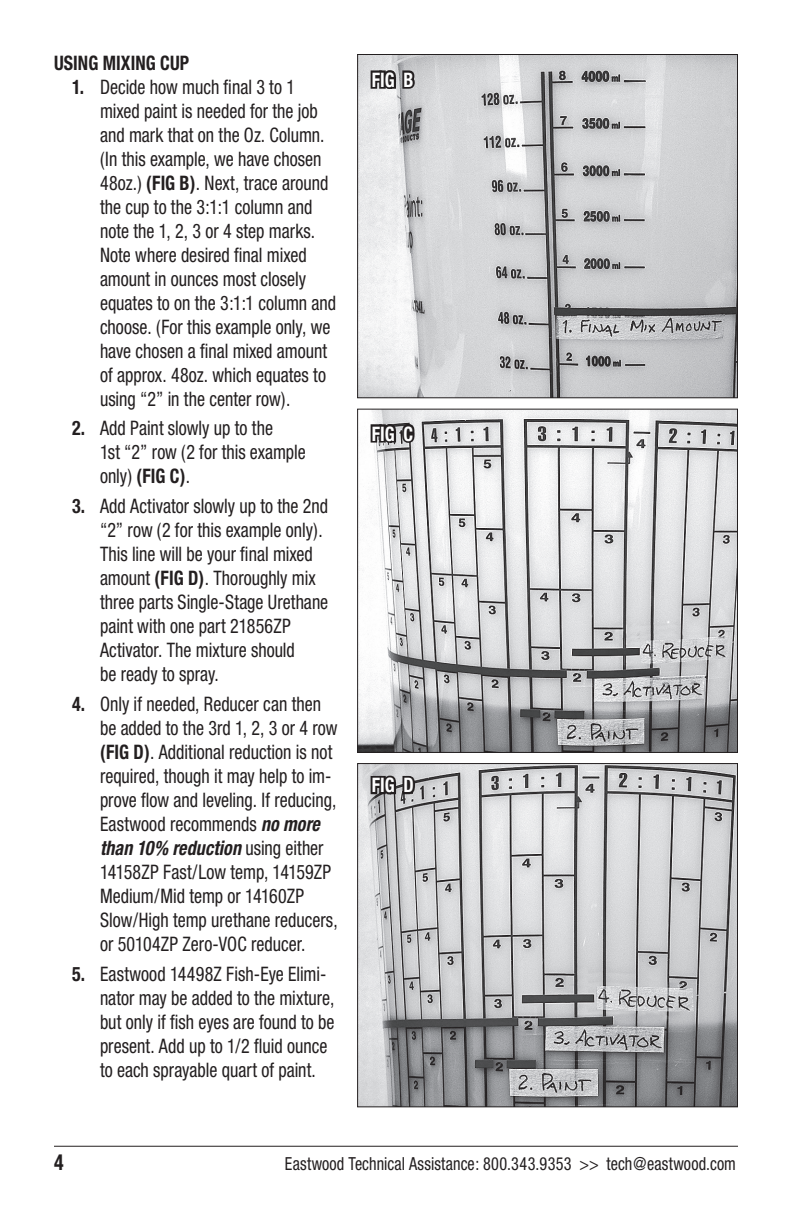
<style>
.page{position:relative;width:792px;height:1224px;background:#fff}
.page>*{position:absolute;margin:0;border:0;box-sizing:border-box;transform-origin:0 0}
.t1{font:700 condensed 22px "Helvetica Neue";color:#231f20;scale:.9 1}
.t2{font:condensed 20px/24px "Helvetica Neue";color:#231f20;scale:.9 1}
.t3{font:700 condensed 20px "Helvetica Neue";letter-spacing:.005em;color:#231f20;scale:.9 1}
.t4{font:700 condensed 20px "Helvetica Neue";letter-spacing:.005em;color:#fff;scale:.9 1}
.t5{font:condensed 18px "Helvetica Neue";letter-spacing:.01em;color:#231f20;scale:.9 1}
.s1{font-weight:700}
.s2{font-weight:700;font-style:italic}
</style>
<div class="page">
<hr style="left:54px;top:1146px;width:684px;height:1px;background:#231f20">
<img style="left:359px;top:56px;width:377px;height:340px">
<div style="left:357px;top:54px;width:381px;height:344px;border:1px solid #231f20"></div>
<svg style="left:369px;top:68px;width:48px;height:23px"></svg>
<img style="left:359px;top:411px;width:377px;height:340px">
<div style="left:357px;top:409px;width:381px;height:344px;border:1px solid #231f20"></div>
<svg style="left:369px;top:422px;width:48px;height:23px"></svg>
<img style="left:359px;top:765px;width:377px;height:340px">
<div style="left:357px;top:763px;width:381px;height:344px;border:1px solid #231f20"></div>
<svg style="left:369px;top:774px;width:48px;height:22px"></svg>
<p class="t3" style="left:54px;top:50px;width:152px">USING MIXING CUP</p>
<p class="t2" style="left:100px;top:74px;width:264px;text-indent:-28px"><span class="s1">1.</span> Decide how much final 3 to 1 mixed paint is needed for the job and mark that on the Oz. Column. (In this example, we have chosen<br>48oz.) <span class="s1">(FIG B)</span>. Next, trace around the cup to the 3:1:1 column and note the 1, 2, 3 or 4 step marks.<br>Note where desired final mixed amount in ounces most closely equates to on the 3:1:1 column and choose. (For this example only, we have chosen a final mixed amount of approx. 48oz. which equates to using “2” in the center row).</p>
<p class="t2" style="left:100px;top:416px;width:230px;text-indent:-28px"><span class="s1">2.</span> Add Paint slowly up to the<br>1st “2” row (2 for this example only) <span class="s1">(FIG C)</span>.</p>
<p class="t2" style="left:100px;top:494px;width:255px;text-indent:-28px"><span class="s1">3.</span> Add Activator slowly up to the 2nd “2” row (2 for this example only).<br>This line will be your final mixed amount <span class="s1">(FIG D)</span>. Thoroughly mix three parts Single-Stage Urethane paint with one part 21856ZP<br>Activator. The mixture should<br>be ready to spray.</p>
<p class="t2" style="left:100px;top:692px;width:266px;text-indent:-28px"><span class="s1">4.</span> Only if needed, Reducer can then be added to the 3rd 1, 2, 3 or 4 row <span class="s1">(FIG D)</span>. Additional reduction is not required, though it may help to im&shy;prove flow and leveling. If reducing,<br>Eastwood recommends <span class="s2">no more than 10% reduction</span> using either<br>14158ZP Fast/Low temp, 14159ZP<br>Medium/Mid temp or 14160ZP<br>Slow/High temp urethane reducers, or 50104ZP Zero-VOC reducer.</p>
<p class="t2" style="left:100px;top:961px;width:262px;text-indent:-28px"><span class="s1">5.</span> Eastwood 14498Z Fish-Eye Elimi&shy;nator may be added to the mixture, but only if fish eyes are found to be present. Add up to 1/2 fluid ounce to each sprayable quart of paint.</p>
<p class="t4" style="left:372px;top:67px;width:48px">FIG B</p>
<p class="t4" style="left:372px;top:421px;width:48px">FIG C</p>
<p class="t4" style="left:372px;top:773px;width:48px">FIG D</p>
<p class="t1" style="left:54px;top:1149px;width:12px">4</p>
<p class="t5" style="left:285px;top:1153px;width:503px">Eastwood Technical Assistance: 800.343.9353 &gt;&gt; tech@eastwood.com</p>
</div>
